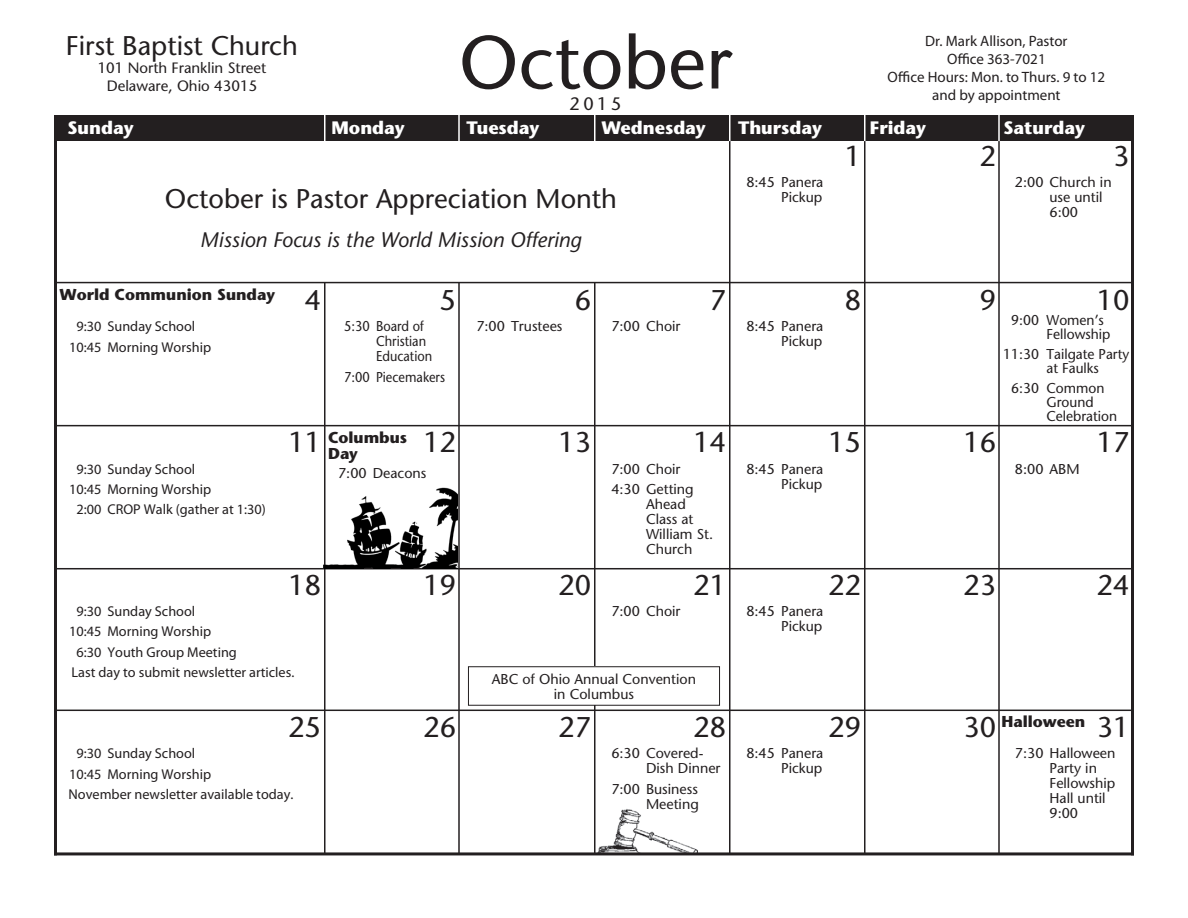
<style>
.page{position:relative;width:1188px;height:918px;background:#fff}
.page>*{position:absolute;margin:0;border:0;box-sizing:border-box;transform-origin:0 0}
.t1{font:75px "Stone Sans";color:#231f20}
.Dates{font:28.5px "Stone Sans";color:#231f20}
.t2{font:27px "Stone Sans";color:#231f20}
.t3{font:italic 21px "Stone Sans";color:#231f20}
.t4{font:700 18px "Stone Sans";color:#fff}
.t5{font:18px "Stone Sans";color:#231f20}
.Holidays{font:700 15.75px/16.5px "Stone Sans";color:#231f20}
.t6{font:15px "Myriad Pro";color:#231f20}
.t7{font:15px "Stone Sans";color:#231f20}
.Text{font:14.25px/15px "Stone Sans";color:#231f20}
.Text-2{font:14.25px "Myriad Pro";color:#231f20}
.Text-3{font:14.25px/15px "Stone Sans";color:#231f20;scale:.9 1}
</style>
<div class="page">
<hr style="left:324px;top:283px;width:2px;height:570px;background:#231f20">
<hr style="left:458px;top:283px;width:2px;height:570px;background:#231f20">
<hr style="left:594px;top:283px;width:2px;height:570px;background:#231f20">
<hr style="left:729px;top:141px;width:1px;height:712px;background:#231f20">
<hr style="left:864px;top:140px;width:2px;height:713px;background:#231f20">
<hr style="left:998px;top:140px;width:2px;height:713px;background:#231f20">
<hr style="left:54px;top:138px;width:1080px;height:3px;background:#231f20">
<hr style="left:54px;top:282px;width:1080px;height:1px;background:#231f20">
<hr style="left:54px;top:425px;width:1080px;height:1px;background:#231f20">
<hr style="left:54px;top:568px;width:1080px;height:1px;background:#231f20">
<hr style="left:54px;top:710px;width:1080px;height:1px;background:#231f20">
<hr style="left:54px;top:852px;width:1080px;height:3px;background:#231f20">
<hr style="left:54px;top:138px;width:3px;height:717px;background:#231f20">
<hr style="left:1131px;top:138px;width:3px;height:717px;background:#231f20">
<div style="left:54px;top:115px;width:1080px;height:24px;background:#231f20"></div>
<hr style="left:324px;top:115px;width:2px;height:26px;background:#fff">
<hr style="left:458px;top:115px;width:2px;height:26px;background:#fff">
<hr style="left:594px;top:115px;width:2px;height:26px;background:#fff">
<svg style="left:729px;top:115px;width:1px;height:26px"></svg>
<hr style="left:864px;top:115px;width:2px;height:26px;background:#fff">
<hr style="left:998px;top:115px;width:2px;height:26px;background:#fff">
<img style="left:324px;top:487px;width:134px;height:82px">
<img style="left:595px;top:806px;width:103px;height:47px">
<div style="left:468px;top:667px;width:252px;height:38px;background:#fff"></div>
<div style="left:468px;top:666px;width:252px;height:40px;border:1px solid #231f20"></div>
<p class="t2" style="left:66px;top:29px;width:234px">First Baptist Church</p>
<p class="t7" style="left:98px;top:58px;width:170px">101 North Franklin Street</p>
<p class="t7" style="left:107px;top:76px;width:152px">Delaware, Ohio 43015</p>
<p class="t1" style="left:459px;top:18px;width:275px">October</p>
<p class="t5" style="left:569px;top:93px;width:54px">2015</p>
<p class="t6" style="left:925px;top:32px;width:144px">Dr. Mark Allison, Pastor</p>
<p class="t6" style="left:947px;top:50px;width:100px">Office 363-7021</p>
<p class="t6" style="left:888px;top:68px;width:219px">Office Hours: Mon. to Thurs. 9 to 12</p>
<p class="t6" style="left:932px;top:86px;width:130px">and by appointment</p>
<p class="t4" style="left:68px;top:117px;width:68px">Sunday</p>
<p class="t4" style="left:332px;top:117px;width:75px">Monday</p>
<p class="t4" style="left:467px;top:117px;width:75px">Tuesday</p>
<p class="t4" style="left:602px;top:117px;width:106px">Wednesday</p>
<p class="t4" style="left:738px;top:117px;width:86px">Thursday</p>
<p class="t4" style="left:870px;top:117px;width:58px">Friday</p>
<p class="t4" style="left:1004px;top:117px;width:83px">Saturday</p>
<p class="Dates" style="left:845px;top:139px;width:18px">1</p>
<p class="Dates" style="left:980px;top:139px;width:18px">2</p>
<p class="Dates" style="left:1113px;top:139px;width:18px">3</p>
<p class="Text" style="left:746px;top:175px;width:79px">8:45 Panera</p>
<p class="t2" style="left:165px;top:183px;width:454px">October is Pastor Appreciation Month</p>
<p class="Text" style="left:781px;top:190px;width:43px">Pickup</p>
<p class="t3" style="left:200px;top:227px;width:383px">Mission Focus is the World Mission Offering</p>
<p class="Text" style="left:1050px;top:175px;width:64px;text-indent:-35px">2:00 Church in use until<br>6:00</p>
<p class="Holidays" style="left:60px;top:286px;width:217px">World Communion Sunday</p>
<p class="Dates" style="left:305px;top:283px;width:18px">4</p>
<p class="Dates" style="left:440px;top:283px;width:18px">5</p>
<p class="Dates" style="left:575px;top:283px;width:18px">6</p>
<p class="Dates" style="left:710px;top:283px;width:18px">7</p>
<p class="Dates" style="left:845px;top:283px;width:18px">8</p>
<p class="Dates" style="left:980px;top:283px;width:18px">9</p>
<p class="Dates" style="left:1097px;top:283px;width:34px">10</p>
<p class="Text-2" style="left:77px;top:318px;width:120px">9:30 Sunday School</p>
<p class="Text-2" style="left:69px;top:338px;width:143px">10:45 Morning Worship</p>
<p class="Text-2" style="left:77px;top:460px;width:120px">9:30 Sunday School</p>
<p class="Text-2" style="left:69px;top:480px;width:143px">10:45 Morning Worship</p>
<p class="Text-2" style="left:77px;top:501px;width:191px">2:00 CROP Walk (gather at 1:30)</p>
<p class="Dates" style="left:288px;top:425px;width:34px">11</p>
<p class="Text" style="left:476px;top:319px;width:88px">7:00 Trustees</p>
<p class="Text" style="left:611px;top:319px;width:71px">7:00 Choir</p>
<p class="Text" style="left:746px;top:319px;width:79px;text-align:right">8:45 Panera<br>Pickup</p>
<p class="Text" style="left:1047px;top:313px;width:65px;line-height:14.2px;text-indent:-35px">9:00 Women’s<br>Fellowship</p>
<p class="Text" style="left:1047px;top:347px;width:84px;line-height:14.2px;text-indent:-43px">11:30 Tailgate Party at Faulks</p>
<p class="Text" style="left:1047px;top:381px;width:72px;line-height:14.2px;text-indent:-35px">6:30 Common<br>Ground<br>Celebration</p>
<p class="Dates" style="left:1097px;top:425px;width:34px">17</p>
<p class="Text-3" style="left:376px;top:319px;width:64px;text-indent:-32px">5:30 Board of<br>Christian<br>Education</p>
<p class="Text-3" style="left:344px;top:369px;width:114px">7:00 Piecemakers</p>
<p class="Holidays" style="left:328px;top:429px;width:81px">Columbus<br>Day</p>
<p class="Dates" style="left:423px;top:425px;width:34px">12</p>
<p class="Dates" style="left:558px;top:425px;width:34px">13</p>
<p class="Dates" style="left:693px;top:425px;width:34px">14</p>
<p class="Dates" style="left:828px;top:425px;width:34px">15</p>
<p class="Dates" style="left:963px;top:425px;width:34px">16</p>
<p class="Text" style="left:338px;top:466px;width:90px">7:00 Deacons</p>
<p class="Text" style="left:611px;top:461px;width:71px">7:00 Choir</p>
<p class="Text" style="left:646px;top:482px;width:69px;text-indent:-35px">4:30 Getting<br>Ahead<br>Class at<br>William St.<br>Church</p>
<p class="Text" style="left:746px;top:461px;width:79px;text-align:right">8:45 Panera<br>Pickup</p>
<p class="Text" style="left:1015px;top:461px;width:66px">8:00 ABM</p>
<p class="Dates" style="left:288px;top:568px;width:34px">18</p>
<p class="Dates" style="left:423px;top:568px;width:34px">19</p>
<p class="Dates" style="left:558px;top:568px;width:34px">20</p>
<p class="Dates" style="left:693px;top:568px;width:34px">21</p>
<p class="Dates" style="left:828px;top:568px;width:34px">22</p>
<p class="Dates" style="left:963px;top:568px;width:34px">23</p>
<p class="Dates" style="left:1097px;top:568px;width:34px">24</p>
<p class="Text-2" style="left:77px;top:602px;width:120px">9:30 Sunday School</p>
<p class="Text-2" style="left:69px;top:623px;width:143px">10:45 Morning Worship</p>
<p class="Text-2" style="left:77px;top:643px;width:162px">6:30 Youth Group Meeting</p>
<p class="Text-2" style="left:72px;top:664px;width:224px">Last day to submit newsletter articles.</p>
<p class="Text" style="left:611px;top:604px;width:71px">7:00 Choir</p>
<p class="Text" style="left:746px;top:604px;width:79px;text-align:right">8:45 Panera<br>Pickup</p>
<p class="Text" style="left:492px;top:671px;width:206px;text-align:center">ABC of Ohio Annual Convention in Columbus</p>
<p class="Dates" style="left:288px;top:710px;width:34px">25</p>
<p class="Dates" style="left:423px;top:710px;width:34px">26</p>
<p class="Dates" style="left:558px;top:710px;width:34px">27</p>
<p class="Dates" style="left:693px;top:710px;width:34px">28</p>
<p class="Dates" style="left:828px;top:710px;width:34px">29</p>
<p class="Holidays" style="left:1002px;top:714px;width:85px">Halloween</p>
<p class="Dates" style="left:963px;top:710px;width:34px">30</p>
<p class="Dates" style="left:1097px;top:710px;width:34px">31</p>
<p class="Text-2" style="left:77px;top:745px;width:120px">9:30 Sunday School</p>
<p class="Text-2" style="left:69px;top:765px;width:143px">10:45 Morning Worship</p>
<p class="Text-2" style="left:69px;top:786px;width:226px">November newsletter available today.</p>
<p class="Text" style="left:646px;top:746px;width:76px;text-indent:-35px">6:30 Covered-<br>Dish Dinner</p>
<p class="Text" style="left:611px;top:781px;width:89px;text-align:right">7:00 Business<br>Meeting</p>
<p class="Text" style="left:746px;top:746px;width:79px;text-align:right">8:45 Panera<br>Pickup</p>
<p class="Text" style="left:1050px;top:746px;width:67px;text-indent:-35px">7:30 Halloween<br>Party in<br>Fellowship<br>Hall until<br>9:00</p>
</div>
